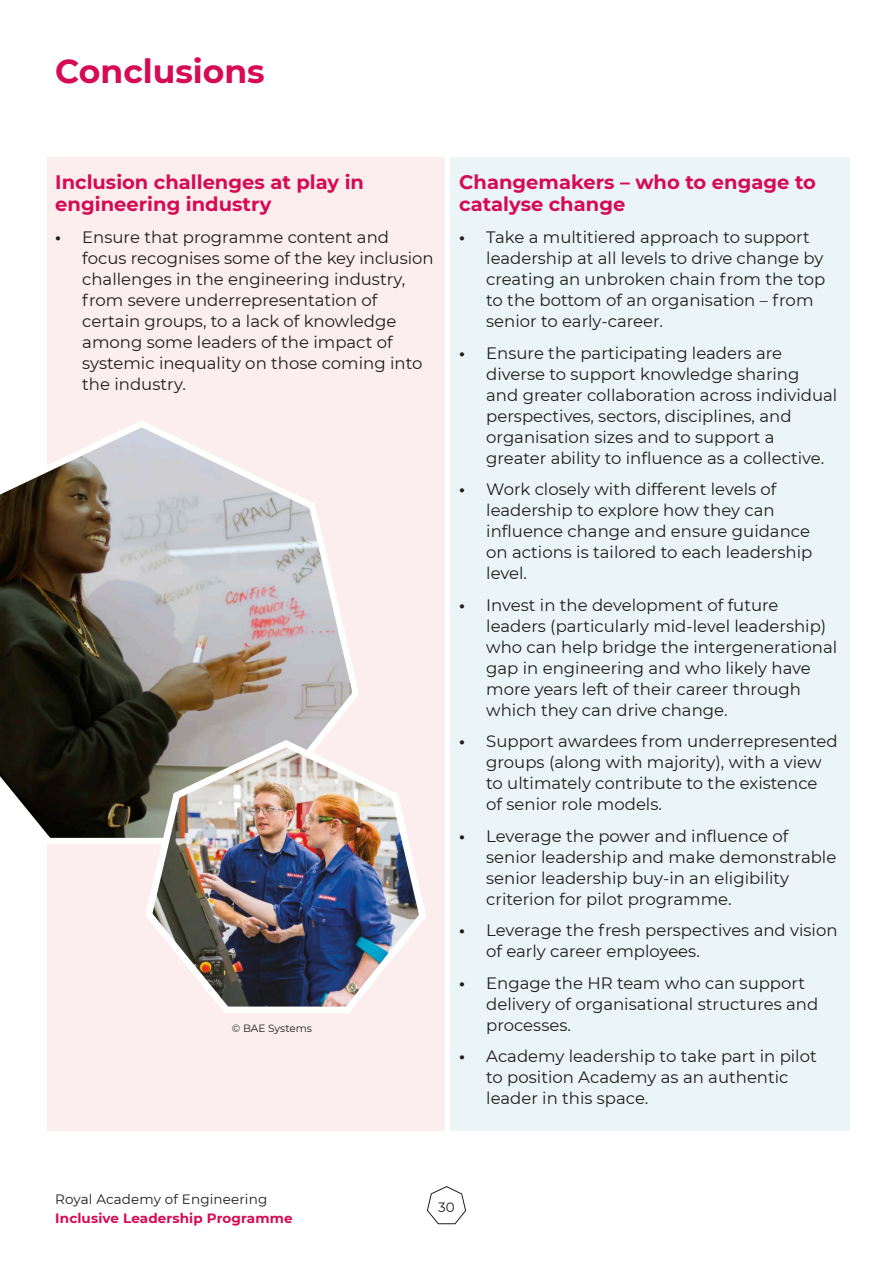
<style>
.page{position:relative;width:893px;height:1263px;background:#fff}
.page>*{position:absolute;margin:0;border:0;box-sizing:border-box;transform-origin:0 0}
.t1{font:700 33px "Montserrat";color:#d50b53}
.t2{font:700 19.5px/22.5px "Montserrat";color:#d50b53}
.t3{font:16.5px/21px "Montserrat";color:#1d1d1b}
.t4{font:700 13.5px "Montserrat";letter-spacing:.01em;color:#d50b53}
.t5{font:13.5px "Montserrat";letter-spacing:.01em;color:#1d1d1b}
.t6{font:10.5px "Montserrat";color:#1d1d1b}
.s1{font-weight:700}
</style>
<div class="page">
<svg style="left:427px;top:1186px;width:39px;height:38px"></svg>
<div style="left:47px;top:157px;width:398px;height:974px;background:#fcedee"></div>
<div style="left:450px;top:157px;width:399px;height:974px;background:#e5f3f5"></div>
<svg style="left:0;top:421px;width:359px;height:423px"></svg>
<img style="left:141px;top:735px;width:285px;height:278px">
<h1 class="t1" style="left:55px;top:47px;width:211px">Conclusions</h1>
<p class="t2" style="left:55px;top:170px;width:310px">Inclusion challenges at play in engineering industry</p>
<p class="t3" style="left:82px;top:226px;width:353px;text-indent:-27px"><span class="s1">•</span> Ensure that programme content and focus recognises some of the key inclusion challenges in the engineering industry, from severe underrepresentation of certain groups, to a lack of knowledge among some leaders of the impact of systemic inequality on those coming into the industry.</p>
<p class="t6" style="left:232px;top:1021px;width:82px">© BAE Systems</p>
<p class="t2" style="left:459px;top:170px;width:358px">Changemakers – who to engage to catalyse change</p>
<p class="t3" style="left:486px;top:226px;width:341px;text-indent:-27px"><span class="s1">•</span> Take a multitiered approach to support leadership at all levels to drive change by creating an unbroken chain from the top to the bottom of an organisation – from senior to early-career.</p>
<p class="t3" style="left:486px;top:342px;width:353px;text-indent:-27px"><span class="s1">•</span> Ensure the participating leaders are diverse to support knowledge sharing<br>and greater collaboration across individual perspectives, sectors, disciplines, and organisation sizes and to support a greater ability to influence as a collective.</p>
<p class="t3" style="left:486px;top:478px;width:328px;text-indent:-27px"><span class="s1">•</span> Work closely with different levels of leadership to explore how they can influence change and ensure guidance on actions is tailored to each leadership level.</p>
<p class="t3" style="left:486px;top:594px;width:352px;text-indent:-27px"><span class="s1">•</span> Invest in the development of future leaders (particularly mid-level leadership) who can help bridge the intergenerational gap in engineering and who likely have more years left of their career through which they can drive change.</p>
<p class="t3" style="left:486px;top:730px;width:353px;text-indent:-27px"><span class="s1">•</span> Support awardees from underrepresented groups (along with majority), with a view to ultimately contribute to the existence<br>of senior role models.</p>
<p class="t3" style="left:486px;top:825px;width:352px;text-indent:-27px"><span class="s1">•</span> Leverage the power and influence of senior leadership and make demonstrable senior leadership buy-in an eligibility criterion for pilot programme.</p>
<p class="t3" style="left:486px;top:919px;width:353px;text-indent:-27px"><span class="s1">•</span> Leverage the fresh perspectives and vision of early career employees.</p>
<p class="t3" style="left:486px;top:972px;width:334px;text-indent:-27px"><span class="s1">•</span> Engage the HR team who can support delivery of organisational structures and processes.</p>
<p class="t3" style="left:486px;top:1045px;width:332px;text-indent:-27px"><span class="s1">•</span> Academy leadership to take part in pilot to position Academy as an authentic leader in this space.</p>
<p class="t5" style="left:55px;top:1190px;width:213px">Royal Academy of Engineering</p>
<p class="t4" style="left:55px;top:1209px;width:239px">Inclusive Leadership Programme</p>
<p class="t5" style="left:438px;top:1198px;width:18px">30</p>
</div>
